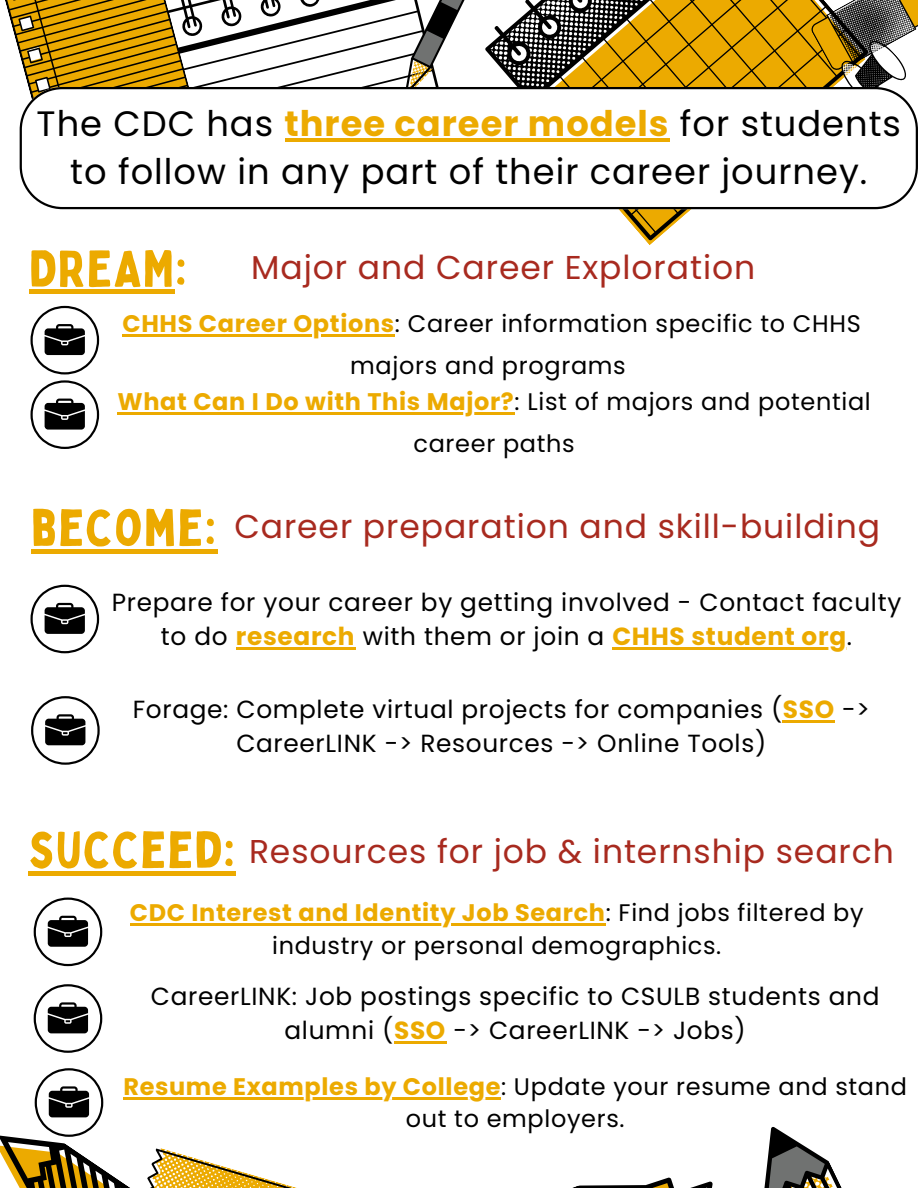
<style>
.page{position:relative;width:918px;height:1188px;background:#fff}
.page>*{position:absolute;margin:0;border:0;box-sizing:border-box;transform-origin:0 0}
.t1{font:50.55px "Bobby Jones";letter-spacing:.03em;color:#ecaa00}
.t2{font:35.25px/48.3px "Poppins";letter-spacing:.03em;color:#000;text-align:center}
.t3{font:33px "Poppins";letter-spacing:.03em;color:#a82a1f}
.t4{font:24.75px/33.8px "Poppins";letter-spacing:.03em;color:#000;text-align:center}
.t5{font:24px/41.7px "Poppins";letter-spacing:.03em;color:#000;text-align:center}
.s1{font-weight:700;color:#ecaa00}
</style>
<div class="page">
<svg style="left:199px;top:0;width:149px;height:87px"></svg>
<svg style="left:478px;top:0;width:391px;height:241px;fill:#ecaa00"></svg>
<svg style="left:5px;top:0;width:194px;height:164px"></svg>
<svg style="left:348px;top:0;width:226px;height:87px"></svg>
<svg style="left:797px;top:0;width:121px;height:87px"></svg>
<svg style="left:20px;top:87px;width:898px;height:122px"></svg>
<svg style="left:31px;top:306px;width:68px;height:68px"></svg>
<hr style="left:285px;top:138px;width:385px;height:3px;background:#ecaa00">
<hr style="left:29px;top:290px;width:146px;height:4px;background:#ecaa00">
<div style="left:31px;top:549px;width:186px;height:5px;background:#ecaa00"></div>
<div style="left:28px;top:871px;width:208px;height:5px;background:#ecaa00"></div>
<hr style="left:122px;top:334px;width:273px;height:3px;background:#ecaa00">
<hr style="left:236px;top:647px;width:119px;height:3px;background:#ecaa00">
<hr style="left:612px;top:647px;width:235px;height:3px;background:#ecaa00">
<hr style="left:130px;top:923px;width:476px;height:3px;background:#ecaa00">
<svg style="left:31px;top:585px;width:68px;height:68px"></svg>
<svg style="left:34px;top:898px;width:68px;height:68px"></svg>
<svg style="left:31px;top:380px;width:68px;height:69px"></svg>
<hr style="left:117px;top:412px;width:398px;height:2px;background:#ecaa00">
<svg style="left:31px;top:696px;width:69px;height:69px"></svg>
<hr style="left:783px;top:721px;width:52px;height:2px;background:#ecaa00">
<svg style="left:34px;top:984px;width:68px;height:69px"></svg>
<hr style="left:394px;top:1041px;width:52px;height:2px;background:#ecaa00">
<svg style="left:0;top:1068px;width:842px;height:120px"></svg>
<p class="t2" style="left:37px;top:99px;width:866px">The CDC has <span class="s1">three career models</span> for students to follow in any part of their career journey.</p>
<p class="t1" style="left:29px;top:237px;width:159px">DREAM:</p>
<h3 class="t3" style="left:251px;top:244px;width:505px">Major and Career Exploration</h3>
<h3 class="t5" style="left:122px;top:303px;width:740px"><span class="s1">CHHS Career Options</span>: Career information specific to CHHS majors and programs</h3>
<p class="t5" style="left:117px;top:381px;width:755px"><span class="s1">What Can I Do with This Major?</span>: List of majors and potential career paths</p>
<p class="t1" style="left:31px;top:496px;width:186px">BECOME:</p>
<p class="t3" style="left:234px;top:504px;width:647px">Career preparation and skill-building</p>
<p class="t4" style="left:112px;top:586px;width:791px">Prepare for your career by getting involved - Contact faculty to do <span class="s1">research</span> with them or join a <span class="s1">CHHS student org</span>.</p>
<h2 class="t4" style="left:133px;top:693px;width:739px">Forage: Complete virtual projects for companies (<span class="s1">SSO</span> -&gt;<br>CareerLINK -&gt; Resources -&gt; Online Tools)</h2>
<p class="t1" style="left:28px;top:818px;width:208px">SUCCEED:</p>
<p class="t3" style="left:249px;top:828px;width:646px">Resources for job &amp; internship search</p>
<p class="t5" style="left:130px;top:896px;width:735px;line-height:32.7px"><span class="s1">CDC Interest and Identity Job Search</span>: Find jobs filtered by industry or personal demographics.</p>
<p class="t4" style="left:151px;top:979px;width:730px">CareerLINK: Job postings specific to CSULB students and alumni (<span class="s1">SSO</span> -&gt; CareerLINK -&gt; Jobs)</p>
<h3 class="t5" style="left:123px;top:1070px;width:785px;line-height:32.7px"><span class="s1">Resume Examples by College</span>: Update your resume and stand out to employers.</h3>
</div>
